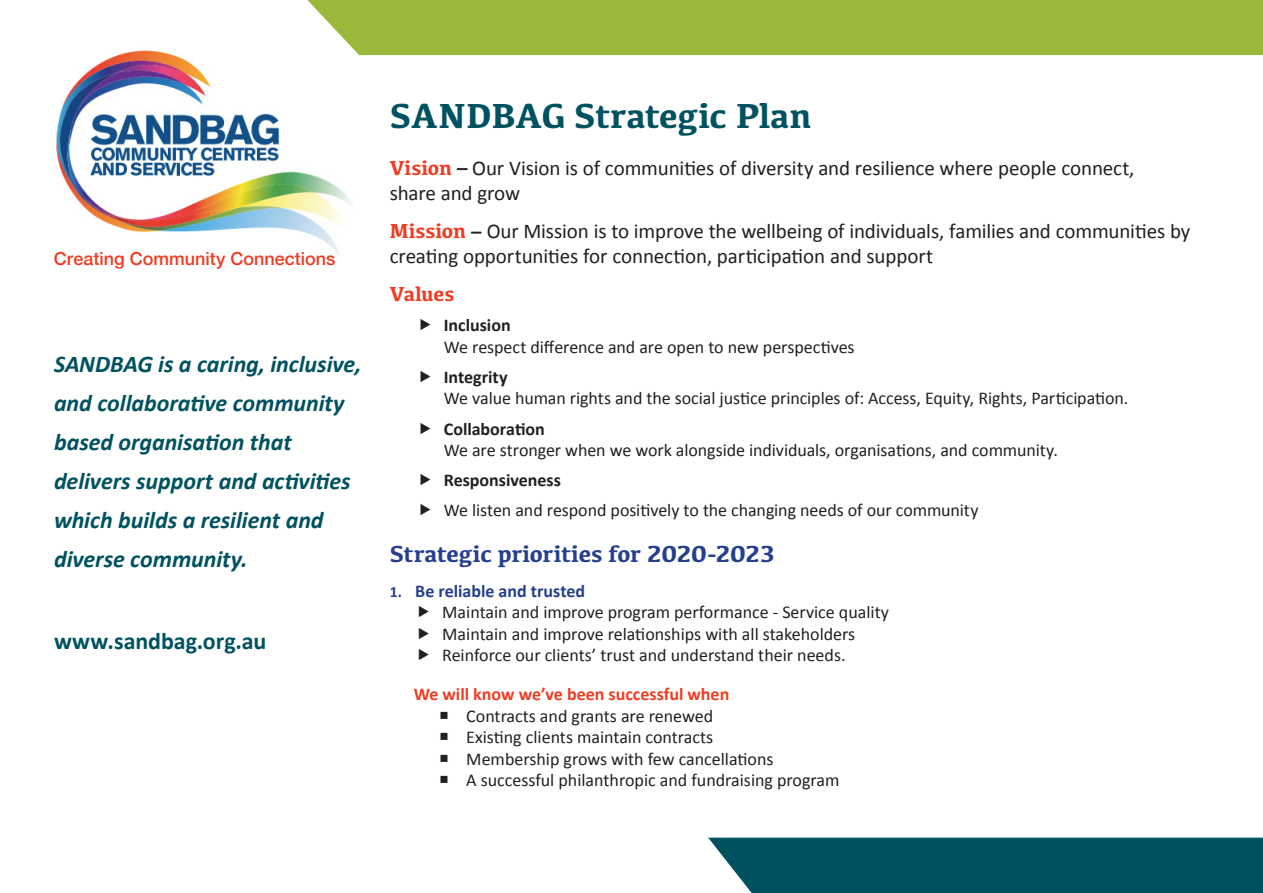
<style>
.page{position:relative;width:1263px;height:893px;background:#fff}
.page>*{position:absolute;margin:0;border:0;box-sizing:border-box;transform-origin:0 0}
.t1{font:700 36px "Kefa";letter-spacing:-.005em;color:#005261}
.t2{font:italic 700 24px/39px "Calibri";color:#005261}
.t3{font:700 24px "Kefa";letter-spacing:-.01em;color:#253f8e}
.t4{font:700 24px "Calibri";color:#005261}
.t5{font:21px/25.2px "Calibri";letter-spacing:-.005em;color:#231f20}
.t6{font:700 21px "Kefa";letter-spacing:-.01em;color:#ef3c22}
.t7{font:18px/21.6px "Calibri";color:#231f20}
.t8{font:700 18px "Calibri";color:#ef3c22}
.t9{font:500 18px "Helvetica Neue";color:#ef3c22}
.t10{font:700 18px "Calibri";color:#253f8e}
.t11{font:700 18px "Calibri";color:#231f20}
.s1{font-family:"Kefa";font-weight:700;color:#ef3c22}
.s2{font-weight:700}
.s3{font-family:"Kefa";font-weight:700}
.s4{font-size:15.75px}
</style>
<div class="page">
<img style="left:56px;top:50px;width:317px;height:205px">
<div style="left:708px;top:838px;width:555px;height:55px;background:#005261"></div>
<div style="left:307px;top:0;width:956px;height:55px;background:#9ab93b"></div>
<p class="t9" style="left:54px;top:244px;width:283px">Creating Community Connections</p>
<p class="t2" style="left:54px;top:345px;width:309px">SANDBAG is a caring, inclusive, and collaborative community based organisation that delivers support and activities which builds a resilient and diverse community.</p>
<p class="t4" style="left:54px;top:626px;width:214px">www.sandbag.org.au</p>
<p class="t1" style="left:390px;top:92px;width:423px">SANDBAG Strategic Plan</p>
<p class="t5" style="left:390px;top:155px;width:746px"><span class="s1">Vision</span> <span class="s2">–</span> Our Vision is of communities of diversity and resilience where people connect, share and grow</p>
<p class="t5" style="left:390px;top:218px;width:802px"><span class="s1">Mission</span> <span class="s3">–</span> Our Mission is to improve the wellbeing of individuals, families and communities by creating opportunities for connection, participation and support</p>
<p class="t6" style="left:390px;top:280px;width:66px">Values</p>
<p class="t7" style="left:444px;top:314px;width:412px"><span class="s2">Inclusion<br></span>We respect difference and are open to new perspectives</p>
<p class="t7" style="left:444px;top:366px;width:686px"><span class="s2">Integrity<br></span>We value human rights and the social justice principles of: Access, Equity, Rights, Participation.</p>
<p class="t7" style="left:444px;top:418px;width:616px"><span class="s2">Collaboration<br></span>We are stronger when we work alongside individuals, organisations, and community.</p>
<p class="t11" style="left:444px;top:469px;width:119px">Responsiveness</p>
<p class="t7" style="left:444px;top:500px;width:536px">We listen and respond positively to the changing needs of our community</p>
<p class="t3" style="left:390px;top:538px;width:387px">Strategic priorities for 2020-2023</p>
<p class="t10" style="left:390px;top:579px;width:197px"><span class="s4">1.</span> Be reliable and trusted</p>
<p class="t7" style="left:442px;top:601px;width:448px">Maintain and improve program performance - Service quality</p>
<p class="t7" style="left:442px;top:623px;width:414px">Maintain and improve relationships with all stakeholders</p>
<p class="t7" style="left:442px;top:645px;width:405px">Reinforce our clients’ trust and understand their needs.</p>
<p class="t8" style="left:414px;top:682px;width:317px">We will know we’ve been successful when</p>
<p class="t7" style="left:439px;top:705px;width:275px">○ Contracts and grants are renewed</p>
<p class="t7" style="left:439px;top:726px;width:275px">○ Existing clients maintain contracts</p>
<p class="t7" style="left:439px;top:748px;width:336px">○ Membership grows with few cancellations</p>
<p class="t7" style="left:439px;top:770px;width:402px">○ A successful philanthropic and fundraising program</p>
</div>
